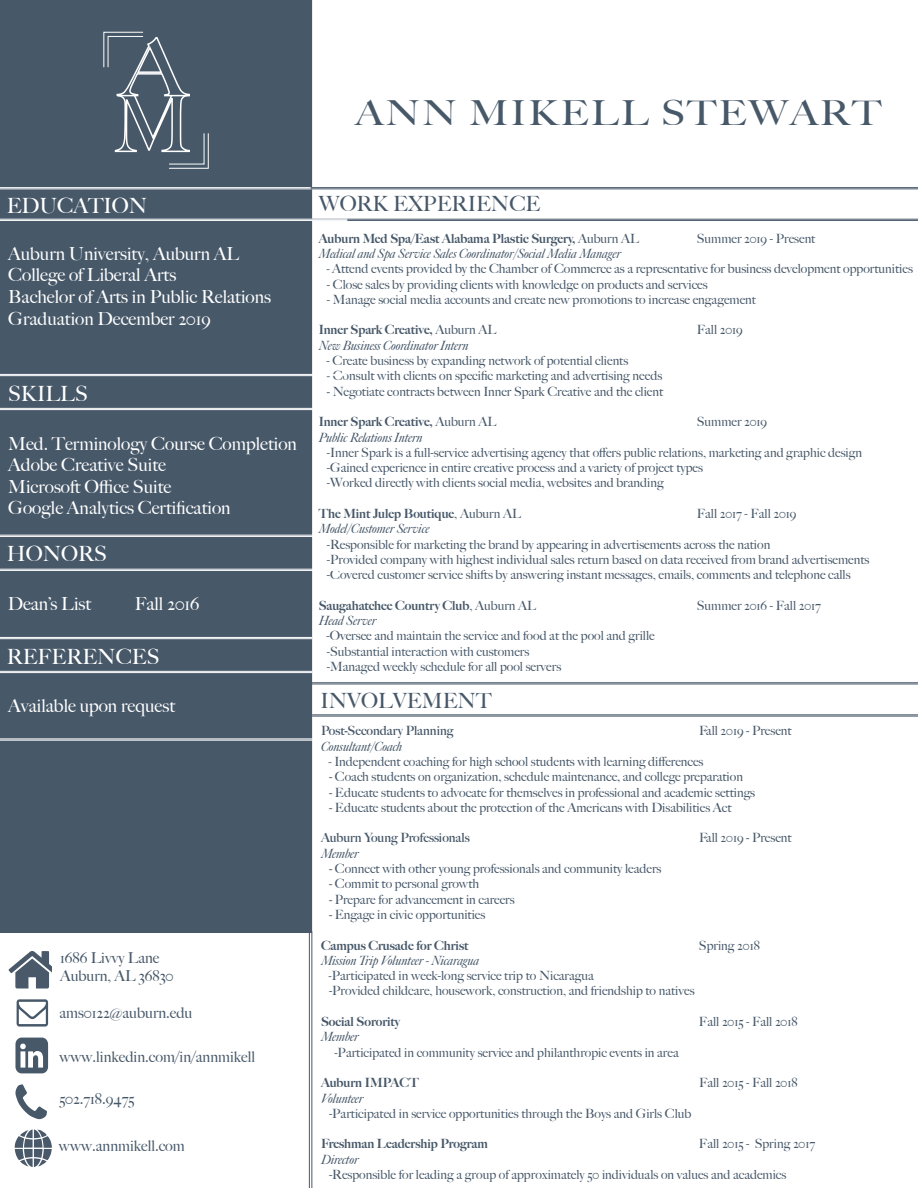
<style>
.page{position:relative;width:918px;height:1188px;background:#fff}
.page>*{position:absolute;margin:0;border:0;box-sizing:border-box;transform-origin:0 0}
.t1{font:500 34.5px "Big Caslon";letter-spacing:.05em;color:#475869;scale:1.15 1}
.t2{font:500 21px "Big Caslon";color:#fff}
.t3{font:500 21px "Big Caslon";color:#475869}
.t4{font:500 18px "Big Caslon";color:#fff}
.t5{font:500 15px "Big Caslon";color:#475869}
.t6{font:500 12.75px "Big Caslon";color:#475869}
.t7{font:12.75px "Big Caslon FB";color:#475869}
.t8{font:900 12.75px "Big Caslon FB";color:#475869}
.t9{font:italic 12.75px "Big Caslon FB";color:#475869}
.t10{font:700 12.75px "Big Caslon FB";color:#475869}
.s1{font-family:"Big Caslon";font-weight:500}
.s2{font-style:italic}
.s3{font-family:"Big Caslon FB";font-weight:400;font-style:italic}
</style>
<div class="page">
<div style="left:1px;top:1px;width:310px;height:931px;background:#475869"></div>
<div style="left:0;top:0;width:312px;height:933px;border:2px solid #475869"></div>
<svg style="left:103px;top:31px;width:106px;height:188px"></svg>
<svg style="left:17px;top:999px;width:31px;height:28px"></svg>
<svg style="left:15px;top:1038px;width:33px;height:35px"></svg>
<svg style="left:15px;top:1084px;width:32px;height:35px"></svg>
<svg style="left:9px;top:951px;width:43px;height:38px"></svg>
<hr style="left:0;top:187px;width:344px;height:1px;background:#fff">
<hr style="left:0;top:189px;width:344px;height:1px;background:#fff">
<hr style="left:311px;top:187px;width:607px;height:1px;background:#475869">
<hr style="left:311px;top:189px;width:607px;height:1px;background:#475869">
<hr style="left:311px;top:219px;width:607px;height:1px;background:#475869">
<hr style="left:311px;top:220px;width:607px;height:1px;background:#475869">
<hr style="left:311px;top:682px;width:607px;height:1px;background:#475869">
<hr style="left:311px;top:684px;width:607px;height:1px;background:#475869">
<hr style="left:312px;top:715px;width:606px;height:1px;background:#475869">
<hr style="left:312px;top:716px;width:606px;height:1px;background:#475869">
<hr style="left:312px;top:932px;width:1px;height:256px;background:#475769">
<hr style="left:309px;top:932px;width:1px;height:256px;background:#475769">
<hr style="left:0;top:219px;width:347px;height:1px;background:#fff">
<hr style="left:0;top:220px;width:347px;height:1px;background:#fff">
<hr style="left:0;top:408px;width:347px;height:1px;background:#fff">
<hr style="left:0;top:409px;width:347px;height:1px;background:#fff">
<hr style="left:0;top:374px;width:347px;height:1px;background:#fff">
<hr style="left:0;top:375px;width:347px;height:1px;background:#fff">
<hr style="left:0;top:535px;width:344px;height:1px;background:#fff">
<hr style="left:0;top:536px;width:344px;height:1px;background:#fff">
<hr style="left:0;top:569px;width:342px;height:1px;background:#fff">
<hr style="left:0;top:570px;width:342px;height:1px;background:#fff">
<hr style="left:0;top:637px;width:312px;height:1px;background:#fff">
<hr style="left:0;top:638px;width:312px;height:1px;background:#fff">
<hr style="left:0;top:671px;width:312px;height:1px;background:#fff">
<hr style="left:0;top:672px;width:312px;height:1px;background:#fff">
<hr style="left:0;top:739px;width:330px;height:1px;background:#fff">
<hr style="left:0;top:740px;width:330px;height:1px;background:#fff">
<svg style="left:14px;top:1129px;width:38px;height:38px"></svg>
<p class="t1" style="left:355px;top:85px;width:459px">ANN MIKELL STEWART</p>
<p class="t2" style="left:7px;top:188px;width:142px">EDUCATION</p>
<p class="t4" style="left:8px;top:239px;width:233px">Auburn University, Auburn AL</p>
<p class="t4" style="left:8px;top:260px;width:170px">College of Liberal Arts</p>
<p class="t4" style="left:8px;top:282px;width:264px">Bachelor of Arts in Public Relations</p>
<p class="t4" style="left:8px;top:303px;width:204px">Graduation December 2019</p>
<p class="t2" style="left:8px;top:377px;width:81px">SKILLS</p>
<p class="t4" style="left:8px;top:428px;width:290px">Med. Terminology Course Completion</p>
<p class="t4" style="left:8px;top:450px;width:159px">Adobe Creative Suite</p>
<p class="t4" style="left:8px;top:472px;width:165px">Microsoft Office Suite</p>
<p class="t4" style="left:8px;top:493px;width:224px">Google Analytics Certification</p>
<p class="t2" style="left:7px;top:537px;width:101px">HONORS</p>
<p class="t4" style="left:8px;top:589px;width:85px">Dean’s List</p>
<p class="t4" style="left:135px;top:589px;width:66px">Fall 2016</p>
<p class="t2" style="left:7px;top:639px;width:154px">REFERENCES</p>
<p class="t4" style="left:8px;top:691px;width:168px">Available upon request</p>
<p class="t5" style="left:60px;top:945px;width:101px">1686 Livvy Lane</p>
<p class="t5" style="left:60px;top:963px;width:115px">Auburn, AL 36830</p>
<p class="t5" style="left:59px;top:1000px;width:135px">ams0122@auburn.edu</p>
<p class="t5" style="left:59px;top:1044px;width:197px">www.linkedin.com/in/annmikell</p>
<p class="t5" style="left:59px;top:1087px;width:76px">502.718.9475</p>
<p class="t5" style="left:59px;top:1133px;width:127px">www.annmikell.com</p>
<p class="t3" style="left:319px;top:186px;width:223px">WORK EXPERIENCE</p>
<p class="t8" style="left:319px;top:231px;width:322px">Auburn Med Spa/East Alabama Plastic Surgery, <span class="s1">Auburn AL</span></p>
<p class="t6" style="left:697px;top:228px;width:120px">Summer 2019 - Present</p>
<p class="t9" style="left:319px;top:246px;width:304px">Medical and Spa Service Sales Coordinator/Social Media Manager</p>
<p class="t7" style="left:327px;top:261px;width:588px"><span class="s2">-</span> Attend events provided by the Chamber of Commerce as a representative for business development opportunities</p>
<p class="t6" style="left:327px;top:274px;width:382px">- Close sales by providing clients with knowledge on products and services</p>
<p class="t6" style="left:327px;top:289px;width:431px">- Manage social media accounts and create new promotions to increase engagement</p>
<p class="t8" style="left:319px;top:322px;width:179px">Inner Spark Creative, <span class="s1">Auburn AL</span></p>
<p class="t6" style="left:697px;top:319px;width:47px">Fall 2019</p>
<p class="t9" style="left:319px;top:338px;width:151px">New Business Coordinator Intern</p>
<p class="t6" style="left:327px;top:350px;width:303px">- Create business by expanding network of potential clients</p>
<p class="t7" style="left:327px;top:368px;width:337px">- Consult with clients on specific marketing and advertising needs</p>
<p class="t7" style="left:327px;top:384px;width:338px">- Negotiate contracts between Inner Spark Creative and the client</p>
<p class="t8" style="left:319px;top:414px;width:179px">Inner Spark Creative, <span class="s1">Auburn AL</span></p>
<p class="t6" style="left:697px;top:411px;width:72px">Summer 2019</p>
<p class="t9" style="left:319px;top:430px;width:105px">Public Relations Intern</p>
<p class="t6" style="left:327px;top:442px;width:537px">-Inner Spark is a full-service advertising agency that offers public relations, marketing and graphic design</p>
<p class="t6" style="left:327px;top:457px;width:378px">-Gained experience in entire creative process and a variety of project types</p>
<p class="t6" style="left:327px;top:472px;width:338px">-Worked directly with clients social media, websites and branding</p>
<p class="t8" style="left:319px;top:506px;width:204px">The Mint Julep Boutique<span class="s1">, Auburn AL</span></p>
<p class="t6" style="left:697px;top:503px;width:101px">Fall 2017 - Fall 2019</p>
<p class="t9" style="left:319px;top:521px;width:112px">Model/Customer Service</p>
<p class="t6" style="left:327px;top:534px;width:445px">-Responsible for marketing the brand by appearing in advertisements across the nation</p>
<p class="t6" style="left:327px;top:549px;width:544px">-Provided company with highest individual sales return based on data received from brand advertisements</p>
<p class="t6" style="left:327px;top:564px;width:525px">-Covered customer service shifts by answering instant messages, emails, comments and telephone calls</p>
<p class="t8" style="left:319px;top:598px;width:219px">Saugahatchee Country Club<span class="s1">, Auburn AL</span></p>
<p class="t6" style="left:697px;top:595px;width:126px">Summer 2016 - Fall 2017</p>
<p class="t9" style="left:319px;top:613px;width:59px">Head Server</p>
<p class="t6" style="left:327px;top:625px;width:330px">-Oversee and maintain the service and food at the pool and grille</p>
<p class="t6" style="left:327px;top:641px;width:204px">-Substantial interacti0n with customers</p>
<p class="t6" style="left:327px;top:656px;width:236px">-Managed weekly schedule for all pool servers</p>
<p class="t3" style="left:320px;top:683px;width:173px">INVOLVEMENT</p>
<p class="t10" style="left:321px;top:723px;width:134px">Post-Secondary Planning</p>
<p class="t7" style="left:699px;top:723px;width:94px">Fall 2019 - Present</p>
<p class="t9" style="left:321px;top:739px;width:83px">Consultant/Coach</p>
<p class="t7" style="left:329px;top:754px;width:376px"><span class="s2">-</span> Independent coaching for high school students with learning differences</p>
<p class="t7" style="left:329px;top:769px;width:416px">- Coach students on organization, schedule maintenance, and college preparation</p>
<p class="t7" style="left:329px;top:785px;width:428px">- Educate students to advocate for themselves in professional and academic settings</p>
<p class="t7" style="left:329px;top:800px;width:404px">- Educate students about the protection of the Americans with Disabilities Act</p>
<p class="t10" style="left:321px;top:830px;width:150px">Auburn Young Professionals</p>
<p class="t7" style="left:699px;top:831px;width:94px">Fall 2019 - Present</p>
<p class="t9" style="left:321px;top:846px;width:39px">Member</p>
<p class="t7" style="left:329px;top:861px;width:334px">- Connect with other young professionals and community leaders</p>
<p class="t7" style="left:329px;top:876px;width:152px">- Commit to personal growth</p>
<p class="t7" style="left:329px;top:892px;width:187px">- Prepare for advancement in careers</p>
<p class="t7" style="left:329px;top:907px;width:158px">- Engage in civic opportunities</p>
<p class="t8" style="left:321px;top:937px;width:149px">Campus Crusade for Christ</p>
<p class="t6" style="left:699px;top:935px;width:62px">Spring 2018</p>
<p class="t9" style="left:321px;top:953px;width:160px">Mission Trip Volunteer - Nicaragua</p>
<p class="t6" style="left:329px;top:965px;width:267px"><span class="s3">-</span>Participated in week-long service trip to Nicaragua</p>
<p class="t6" style="left:329px;top:980px;width:367px">-Provided childcare, housework, construction, and friendship to natives</p>
<p class="t8" style="left:321px;top:1014px;width:81px">Social Sorority</p>
<p class="t6" style="left:699px;top:1011px;width:100px">Fall 2015 - Fall 2018</p>
<p class="t9" style="left:321px;top:1029px;width:39px">Member</p>
<p class="t6" style="left:334px;top:1042px;width:346px">-Participated in community service and philanthropic events in area</p>
<p class="t8" style="left:321px;top:1075px;width:99px">Auburn IMPACT</p>
<p class="t6" style="left:699px;top:1072px;width:100px">Fall 2015 - Fall 2018</p>
<p class="t9" style="left:321px;top:1091px;width:44px">Volunteer</p>
<p class="t6" style="left:329px;top:1103px;width:364px">-Participated in service opportunities through the Boys and Girls Club</p>
<p class="t8" style="left:321px;top:1136px;width:168px">Freshman Leadership Program</p>
<p class="t6" style="left:699px;top:1133px;width:118px">Fall 2015 - Spring 2017</p>
<p class="t9" style="left:321px;top:1152px;width:39px">Director</p>
<p class="t6" style="left:329px;top:1164px;width:459px">-Responsible for leading a group of approximately 50 individuals on values and academics</p>
</div>
